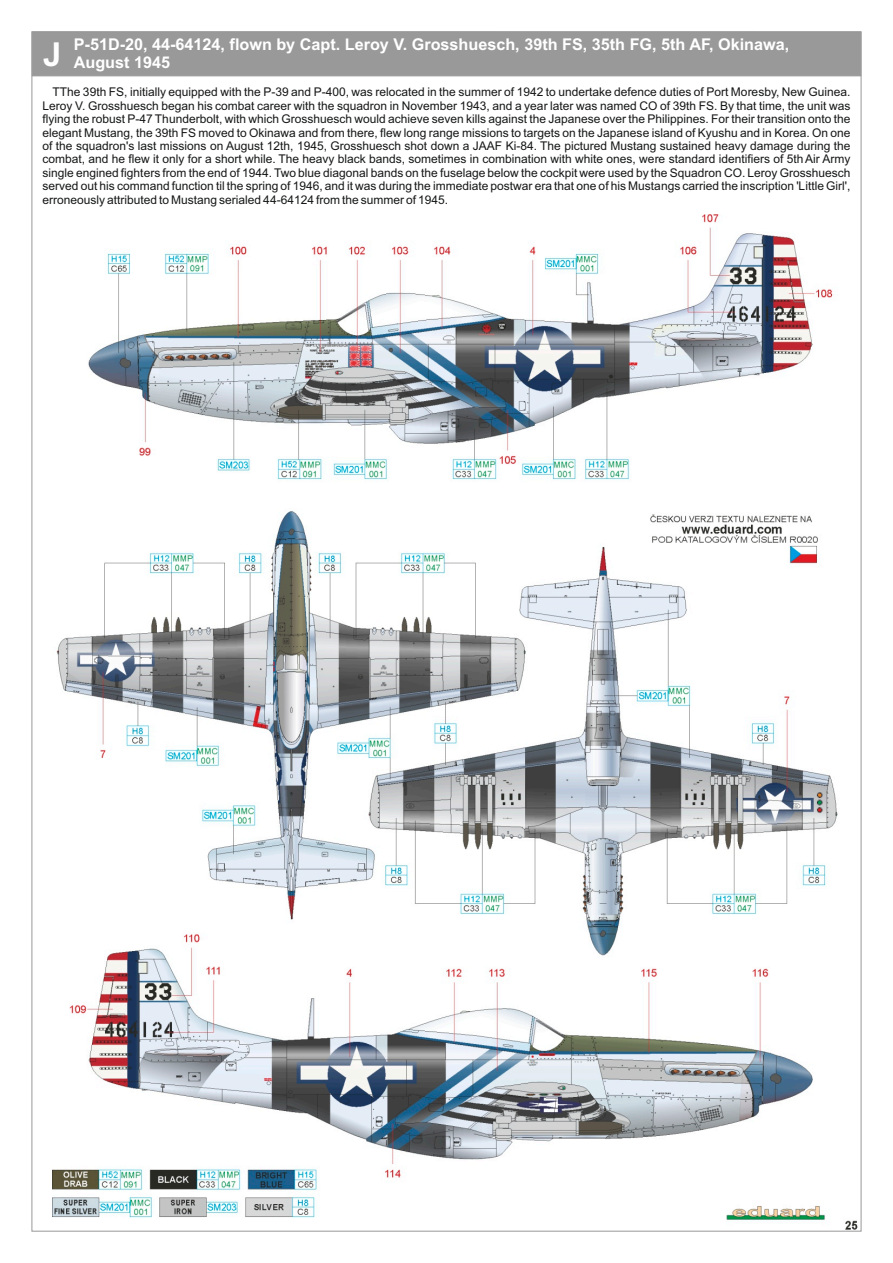
<style>
.page{position:relative;width:893px;height:1263px;background:#fff}
.page>*{position:absolute;margin:0;border:0;box-sizing:border-box;transform-origin:0 0}
.t1{font:700 33px "Arial";color:#fff}
.t2{font:700 16.2px/18.1px "Arial";color:#fff}
.t3{font:12px/13.4px "Arial";color:#151616;text-align:justify}
</style>
<div class="page">
<div style="left:32px;top:32px;width:829px;height:44px;background:#999"></div>
<img style="left:52px;top:214px;width:806px;height:1015px">
<h1 class="t1" style="left:43px;top:42px;width:20px">J</h1>
<h2 class="t2" style="left:74px;top:37px;width:717px">P-51D-20, 44-64124, flown by Capt. Leroy V. Grosshuesch, 39th FS, 35th FG, 5th AF, Okinawa,<br>August 1945</h2>
<p class="t3" style="left:43px;top:87px;width:809px;text-indent:10px">TThe 39th FS, initially equipped with the P-39 and P-400, was relocated in the summer of 1942 to undertake defence duties of Port Moresby, New Guinea.<br>Leroy V. Grosshuesch began his combat career with the squadron in November 1943, and a year later was named CO of 39th FS. By that time, the unit was flying the robust P-47 Thunderbolt, with which Grosshuesch would achieve seven kills against the Japanese over the Philippines. For their transition onto the elegant Mustang, the 39th FS moved to Okinawa and from there, flew long range missions to targets on the Japanese island of Kyushu and in Korea. On one of the squadron's last missions on August 12th, 1945, Grosshuesch shot down a JAAF Ki-84. The pictured Mustang sustained heavy damage during the combat, and he flew it only for a short while. The heavy black bands, sometimes in combination with white ones, were standard identifiers of 5th Air Army single engined fighters from the end of 1944. Two blue diagonal bands on the fuselage below the cockpit were used by the Squadron CO. Leroy Grosshuesch served out his command function til the spring of 1946, and it was during the immediate postwar era that one of his Mustangs carried the inscription 'Little Girl', erroneously attributed to Mustang serialed 44-64124 from the summer of 1945.</p>
</div>
